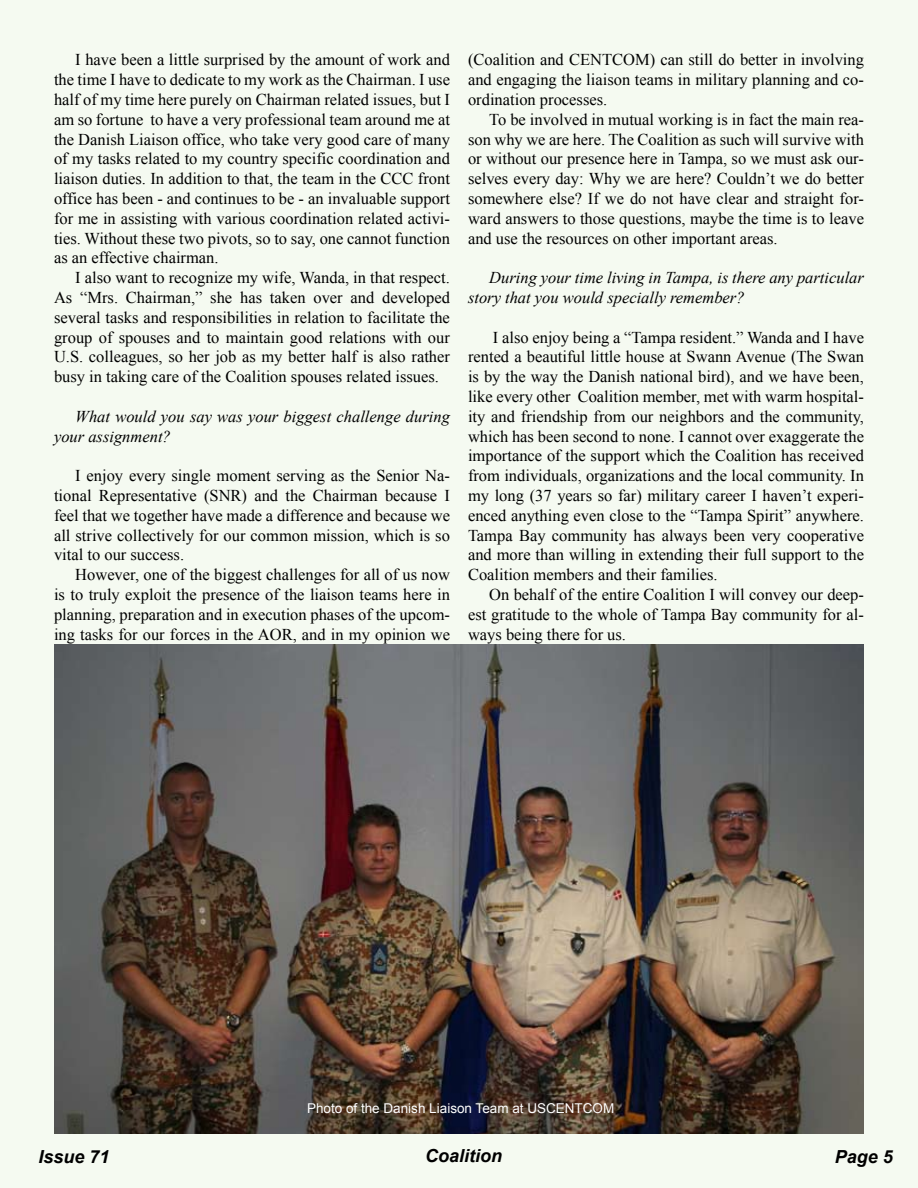
<style>
.page{position:relative;width:918px;height:1188px;background:#f5faf1}
.page>*{position:absolute;margin:0;border:0;box-sizing:border-box;transform-origin:0 0}
.t1{font:italic 700 18px "Arial";color:#000}
.t2{font:16.5px/19.8px "Times New Roman";color:#000;text-align:justify}
.t3{font:italic 16.5px/19.8px "Times New Roman";color:#000}
.t4{font:13.5px "Arial";color:#fff}
</style>
<div class="page">
<img style="left:54px;top:645px;width:810px;height:489px">
<p class="t2" style="left:54px;top:50px;width:398px;text-indent:21px">I have been a little surprised by the amount of work and the time I have to dedicate to my work as the Chairman. I use half of my time here purely on Chairman related issues, but I am so fortune to have a very professional team around me at the Danish Liaison office, who take very good care of many of my tasks related to my country specific coordination and liaison duties. In addition to that, the team in the CCC front office has been - and continues to be - an invaluable support for me in assisting with various coordination related activi&shy;ties. Without these two pivots, so to say, one cannot function as an effective chairman.</p>
<p class="t2" style="left:54px;top:268px;width:397px;text-indent:21px">I also want to recognize my wife, Wanda, in that respect.<br>As “Mrs. Chairman,” she has taken over and developed several tasks and responsibilities in relation to facilitate the group of spouses and to maintain good relations with our U.S. colleagues, so her job as my better half is also rather busy in taking care of the Coalition spouses related issues.</p>
<p class="t3" style="left:54px;top:406px;width:397px;text-indent:21px">What would you say was your biggest challenge during your assignment?</p>
<p class="t2" style="left:54px;top:466px;width:398px;text-indent:21px">I enjoy every single moment serving as the Senior Na&shy;tional Representative (SNR) and the Chairman because I feel that we together have made a difference and because we all strive collectively for our common mission, which is so vital to our success.</p>
<p class="t2" style="left:54px;top:565px;width:398px;text-indent:21px">However, one of the biggest challenges for all of us now is to truly exploit the presence of the liaison teams here in planning, preparation and in execution phases of the upcom&shy;ing tasks for our forces in the AOR, and in my opinion we</p>
<p class="t2" style="left:468px;top:50px;width:398px">(Coalition and CENTCOM) can still do better in involving and engaging the liaison teams in military planning and co&shy;ordination processes.</p>
<p class="t2" style="left:468px;top:109px;width:398px;text-indent:21px">To be involved in mutual working is in fact the main rea&shy;son why we are here. The Coalition as such will survive with or without our presence here in Tampa, so we must ask our&shy;selves every day: Why we are here? Couldn’t we do better somewhere else? If we do not have clear and straight for&shy;ward answers to those questions, maybe the time is to leave and use the resources on other important areas.</p>
<p class="t3" style="left:468px;top:267px;width:397px;text-indent:21px">During your time living in Tampa, is there any particular story that you would specially remember?</p>
<p class="t2" style="left:468px;top:327px;width:398px;text-indent:25px">I also enjoy being a “Tampa resident.” Wanda and I have rented a beautiful little house at Swann Avenue (The Swan is by the way the Danish national bird), and we have been, like every other Coalition member, met with warm hospital&shy;ity and friendship from our neighbors and the community, which has been second to none. I cannot over exaggerate the importance of the support which the Coalition has received from individuals, organizations and the local community. In my long (37 years so far) military career I haven’t experi&shy;enced anything even close to the “Tampa Spirit” anywhere.<br>Tampa Bay community has always been very cooperative and more than willing in extending their full support to the Coalition members and their families.</p>
<p class="t2" style="left:468px;top:584px;width:398px;text-indent:21px">On behalf of the entire Coalition I will convey our deep&shy;est gratitude to the whole of Tampa Bay community for al&shy;ways being there for us.</p>
<p class="t4" style="left:307px;top:1099px;width:309px">Photo of the Danish Liaison Team at USCENTCOM</p>
<p class="t1" style="left:38px;top:1145px;width:73px">Issue 71</p>
<p class="t1" style="left:425px;top:1144px;width:79px">Coalition</p>
<p class="t1" style="left:835px;top:1145px;width:60px">Page 5</p>
</div>
